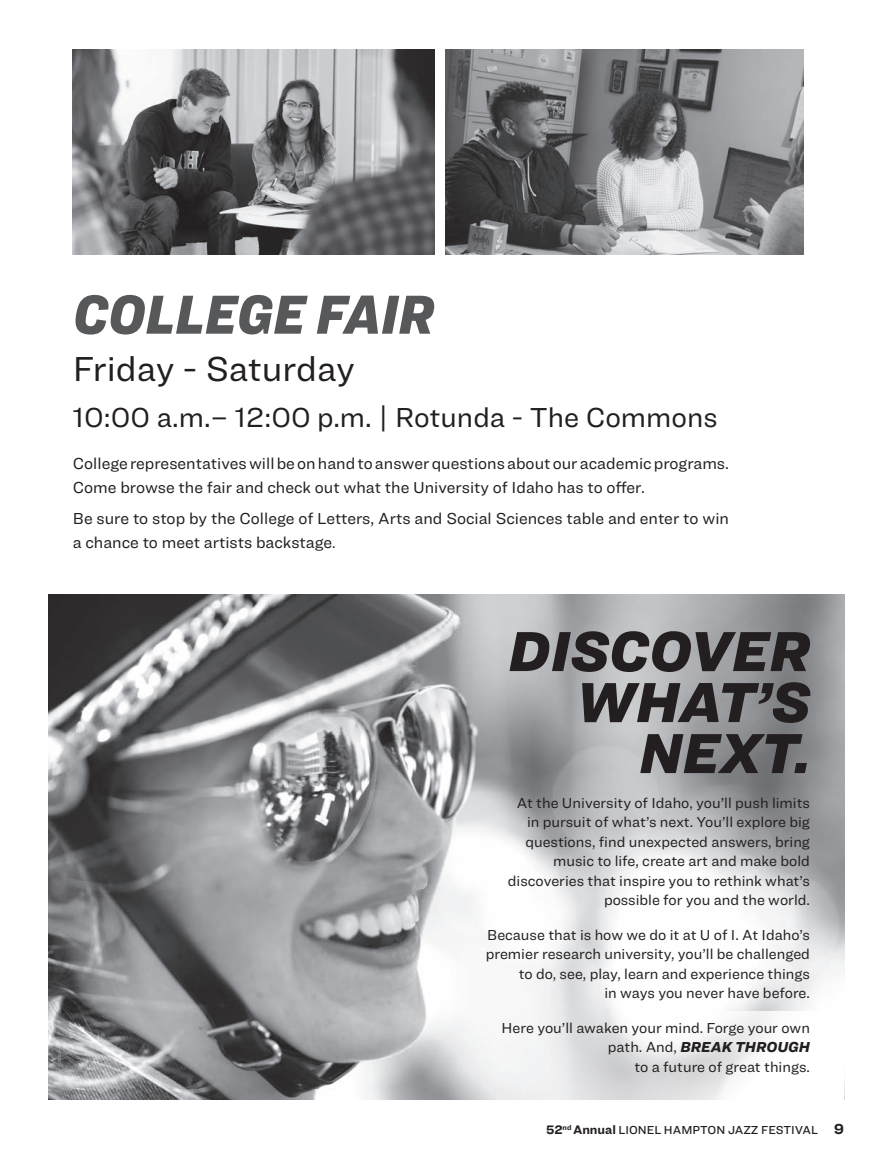
<style>
.page{position:relative;width:891px;height:1161px;background:#fff}
.page>*{position:absolute;margin:0;border:0;box-sizing:border-box;transform-origin:0 0}
.t1{font:italic 900 58.5px/51px "Ringside";color:#231f20;text-align:right}
.t2{font:italic 900 57px "Ringside Narrow";color:#57585a}
.t3{font:36px "Ringside";letter-spacing:-.005em;color:#231f20}
.t4{font:28.5px "Ringside";color:#231f20}
.t5{font:16.5px/24px "Ringside";color:#231f20}
.t6{font:15px/19.5px "Ringside";color:#231f20;text-align:right}
.t7{font:500 12px "Ringside";color:#231f20}
.s1{font-size:15px}
.s2{font-weight:900;font-style:italic}
.s3{font-weight:700;font-size:12.75px}
.s4{font-weight:700;font-size:15px}
</style>
<div class="page">
<img style="left:446px;top:50px;width:358px;height:204px">
<img style="left:73px;top:50px;width:361px;height:204px">
<img style="left:49px;top:595px;width:796px;height:505px">
<svg style="left:458px;top:1012px;width:386px;height:88px"></svg>
<p class="t2" style="left:73px;top:272px;width:363px">COLLEGE FAIR</p>
<p class="t3" style="left:73px;top:343px;width:284px">Friday - Saturday</p>
<p class="t4" style="left:73px;top:397px;width:646px">10:00 a.m.– 12:00 p.m. | Rotunda - The Commons</p>
<p class="t5" style="left:73px;top:451px;width:658px">College representatives will be on hand to answer questions about our academic programs.<br>Come browse the fair and check out what the University of Idaho has to offer.</p>
<p class="t5" style="left:73px;top:506px;width:658px">Be sure to stop by the College of Letters, Arts and Social Sciences table and enter to win a chance to meet artists backstage<span class="s1">.</span></p>
<p class="t1" style="left:508px;top:624px;width:303px">DISCOVER<br>WHAT’S<br>NEXT.</p>
<p class="t6" style="left:508px;top:792px;width:304px">At the University of Idaho, you’ll push limits in pursuit of what’s next. You’ll explore big questions, find unexpected answers, bring music to life, create art and make bold discoveries that inspire you to rethink what’s possible for you and the world.</p>
<p class="t6" style="left:486px;top:924px;width:326px">Because that is how we do it at U of I. At Idaho’s premier research university, you’ll be challenged to do, see, play, learn and experience things<br>in ways you never have before.</p>
<p class="t6" style="left:502px;top:1017px;width:310px">Here you’ll awaken your mind. Forge your own path. And, <span class="s2">BREAK THROUGH<br></span>to a future of great things.</p>
<p class="t7" style="left:546px;top:1121px;width:299px"><span class="s3">52</span><sup>nd</sup> <span class="s3">Annual</span> LIONEL HAMPTON JAZZ FESTIVAL <span class="s4">9</span></p>
</div>
